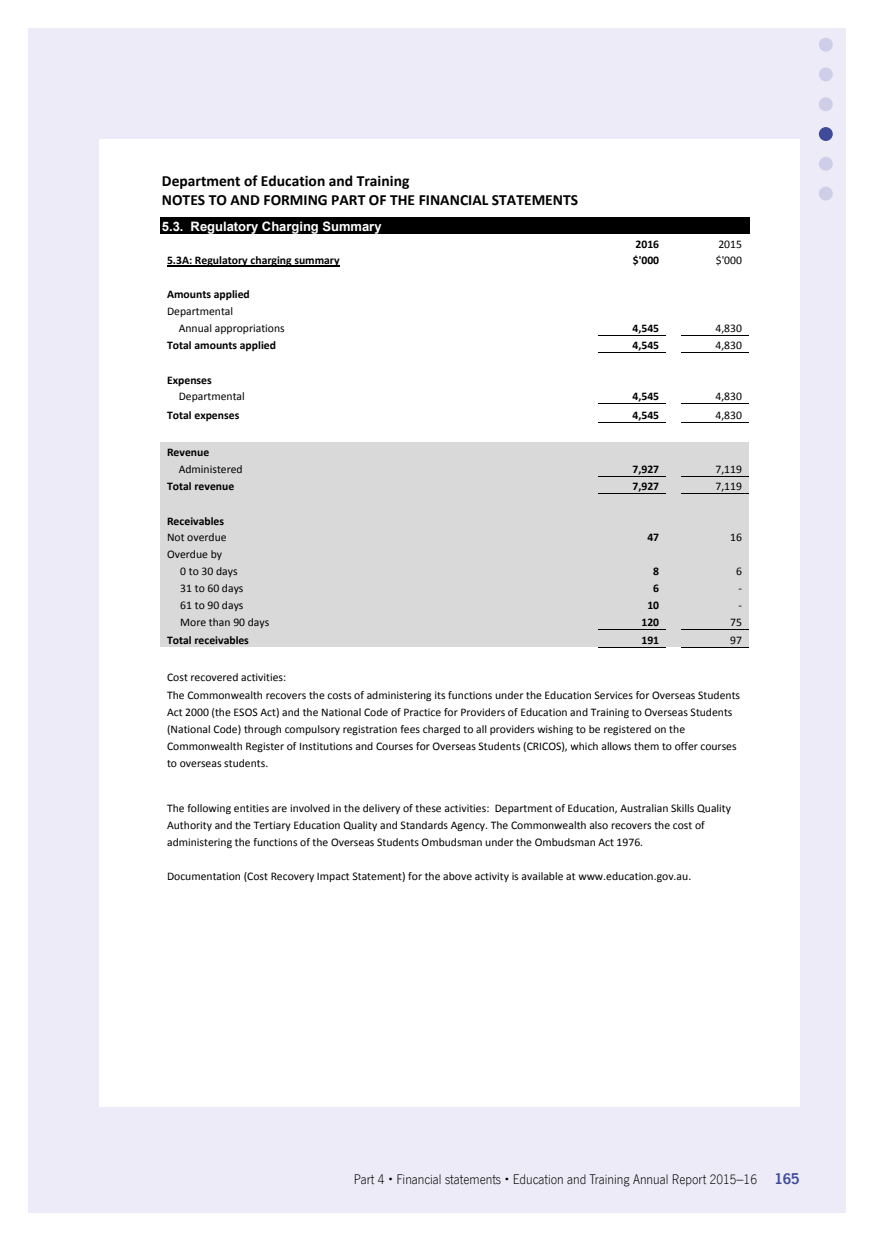
<style>
.page{position:relative;width:874px;height:1241px;background:#fff}
.page>*{position:absolute;margin:0;border:0;box-sizing:border-box;transform-origin:0 0}
.t1{font:700 15.58px/18.9px "Calibri";color:#000}
.t2{font:300 14px "News Gothic Com";color:#000}
.t3{font:700 12.95px "Arial";color:#fff}
.t4{font:11.72px/16.8px "Calibri";color:#000}
.t5{font:700 11.72px/16.8px "Calibri";color:#000}
.s1{font-weight:700}
.s2{font-weight:400}
.s3{font-weight:700;font-size:15.75px;color:#404a9a}
</style>
<div class="page">
<div style="left:0;top:2px;width:873px;height:1236px;background:#ecebf7"></div>
<div style="left:818px;top:127px;width:14px;height:14px;background:#404a9a;border-radius:50%"></div>
<div style="left:818px;top:38px;width:14px;height:14px;background:#cfcee9;border-radius:50%"></div>
<div style="left:818px;top:67px;width:14px;height:14px;background:#cfcee9;border-radius:50%"></div>
<div style="left:818px;top:97px;width:14px;height:14px;background:#cfcee9;border-radius:50%"></div>
<div style="left:818px;top:157px;width:14px;height:14px;background:#cfcee9;border-radius:50%"></div>
<div style="left:818px;top:187px;width:14px;height:13px;background:#cfcee9;border-radius:50%"></div>
<div style="left:0;top:0;width:873px;height:1240px;border:28px solid #fff"></div>
<div style="left:99px;top:139px;width:700px;height:967px;background:#fff"></div>
<div style="left:160px;top:217px;width:588px;height:17px;background:#000"></div>
<hr style="left:167px;top:265px;width:172px;height:1px;background:#000">
<hr style="left:598px;top:335px;width:67px;height:1px;background:#000">
<hr style="left:681px;top:335px;width:67px;height:1px;background:#000">
<hr style="left:598px;top:352px;width:67px;height:1px;background:#000">
<hr style="left:681px;top:352px;width:67px;height:1px;background:#000">
<hr style="left:598px;top:403px;width:67px;height:1px;background:#000">
<hr style="left:681px;top:403px;width:67px;height:1px;background:#000">
<hr style="left:598px;top:421px;width:67px;height:1px;background:#000">
<hr style="left:598px;top:423px;width:67px;height:1px;background:#000">
<hr style="left:681px;top:421px;width:67px;height:1px;background:#000">
<hr style="left:681px;top:423px;width:67px;height:1px;background:#000">
<div style="left:160px;top:442px;width:438px;height:17px;background:#d9d9d9"></div>
<div style="left:598px;top:442px;width:67px;height:17px;background:#d9d9d9"></div>
<div style="left:681px;top:442px;width:67px;height:17px;background:#d9d9d9"></div>
<div style="left:160px;top:459px;width:438px;height:17px;background:#d9d9d9"></div>
<div style="left:598px;top:459px;width:67px;height:17px;background:#d9d9d9"></div>
<div style="left:681px;top:459px;width:67px;height:17px;background:#d9d9d9"></div>
<div style="left:160px;top:476px;width:438px;height:17px;background:#d9d9d9"></div>
<div style="left:598px;top:476px;width:67px;height:17px;background:#d9d9d9"></div>
<div style="left:681px;top:476px;width:67px;height:17px;background:#d9d9d9"></div>
<hr style="left:598px;top:476px;width:67px;height:1px;background:#000">
<hr style="left:681px;top:476px;width:67px;height:1px;background:#000">
<div style="left:160px;top:494px;width:438px;height:17px;background:#d9d9d9"></div>
<div style="left:598px;top:494px;width:67px;height:17px;background:#d9d9d9"></div>
<div style="left:681px;top:494px;width:67px;height:17px;background:#d9d9d9"></div>
<hr style="left:160px;top:493px;width:438px;height:1px;background:#d9d9d9">
<hr style="left:598px;top:493px;width:67px;height:1px;background:#000">
<hr style="left:681px;top:493px;width:67px;height:1px;background:#000">
<div style="left:160px;top:511px;width:438px;height:16px;background:#d9d9d9"></div>
<div style="left:598px;top:511px;width:67px;height:16px;background:#d9d9d9"></div>
<div style="left:681px;top:511px;width:67px;height:16px;background:#d9d9d9"></div>
<div style="left:160px;top:527px;width:438px;height:17px;background:#d9d9d9"></div>
<div style="left:598px;top:527px;width:67px;height:17px;background:#d9d9d9"></div>
<div style="left:681px;top:527px;width:67px;height:17px;background:#d9d9d9"></div>
<div style="left:160px;top:544px;width:438px;height:17px;background:#d9d9d9"></div>
<div style="left:598px;top:544px;width:67px;height:17px;background:#d9d9d9"></div>
<div style="left:681px;top:544px;width:67px;height:17px;background:#d9d9d9"></div>
<div style="left:160px;top:561px;width:438px;height:17px;background:#d9d9d9"></div>
<div style="left:598px;top:561px;width:67px;height:17px;background:#d9d9d9"></div>
<div style="left:681px;top:561px;width:67px;height:17px;background:#d9d9d9"></div>
<div style="left:160px;top:578px;width:438px;height:17px;background:#d9d9d9"></div>
<div style="left:598px;top:578px;width:67px;height:17px;background:#d9d9d9"></div>
<div style="left:681px;top:578px;width:67px;height:17px;background:#d9d9d9"></div>
<div style="left:160px;top:595px;width:438px;height:17px;background:#d9d9d9"></div>
<div style="left:598px;top:595px;width:67px;height:17px;background:#d9d9d9"></div>
<div style="left:681px;top:595px;width:67px;height:17px;background:#d9d9d9"></div>
<div style="left:160px;top:612px;width:438px;height:16px;background:#d9d9d9"></div>
<div style="left:598px;top:612px;width:67px;height:16px;background:#d9d9d9"></div>
<div style="left:681px;top:612px;width:67px;height:16px;background:#d9d9d9"></div>
<div style="left:160px;top:629px;width:438px;height:17px;background:#d9d9d9"></div>
<div style="left:598px;top:629px;width:67px;height:17px;background:#d9d9d9"></div>
<div style="left:681px;top:629px;width:67px;height:17px;background:#d9d9d9"></div>
<hr style="left:160px;top:628px;width:438px;height:1px;background:#d9d9d9">
<hr style="left:598px;top:628px;width:67px;height:1px;background:#000">
<hr style="left:681px;top:628px;width:67px;height:1px;background:#000">
<hr style="left:598px;top:646px;width:67px;height:1px;background:#000">
<hr style="left:598px;top:648px;width:67px;height:1px;background:#000">
<hr style="left:681px;top:646px;width:67px;height:1px;background:#000">
<hr style="left:681px;top:648px;width:67px;height:1px;background:#000">
<svg style="left:665px;top:335px;width:16px;height:313px"></svg>
<p class="t1" style="left:162px;top:171px;width:417px">Department of Education and Training<br>NOTES TO AND FORMING PART OF THE FINANCIAL STATEMENTS</p>
<p class="t3" style="left:162px;top:218px;width:221px">5.3. Regulatory Charging Summary</p>
<p class="t5" style="left:635px;top:235px;width:25px">2016</p>
<p class="t4" style="left:718px;top:235px;width:25px">2015</p>
<p class="t5" style="left:167px;top:252px;width:174px">5.3A: Regulatory charging summary</p>
<p class="t5" style="left:632px;top:252px;width:28px">$'000</p>
<p class="t4" style="left:715px;top:252px;width:28px">$'000</p>
<p class="t5" style="left:167px;top:286px;width:84px">Amounts applied</p>
<p class="t4" style="left:167px;top:302px;width:68px">Departmental</p>
<p class="t4" style="left:179px;top:319px;width:107px">Annual appropriations</p>
<p class="t5" style="left:632px;top:319px;width:28px">4,545</p>
<p class="t4" style="left:715px;top:319px;width:28px">4,830</p>
<p class="t5" style="left:167px;top:337px;width:110px">Total amounts applied</p>
<p class="t5" style="left:632px;top:337px;width:28px">4,545</p>
<p class="t4" style="left:715px;top:337px;width:28px">4,830</p>
<p class="t4" style="left:179px;top:371px;width:68px;text-indent:-12px"><span class="s1">Expenses<br></span>Departmental</p>
<p class="t5" style="left:632px;top:388px;width:28px">4,545</p>
<p class="t4" style="left:715px;top:388px;width:28px">4,830</p>
<p class="t5" style="left:167px;top:406px;width:74px">Total expenses</p>
<p class="t5" style="left:632px;top:406px;width:28px">4,545</p>
<p class="t4" style="left:715px;top:406px;width:28px">4,830</p>
<p class="t4" style="left:179px;top:443px;width:65px;text-indent:-12px"><span class="s1">Revenue<br></span>Administered</p>
<p class="t5" style="left:632px;top:460px;width:28px">7,927</p>
<p class="t4" style="left:715px;top:460px;width:28px">7,119</p>
<p class="t5" style="left:167px;top:478px;width:69px">Total revenue</p>
<p class="t5" style="left:632px;top:478px;width:28px">7,927</p>
<p class="t4" style="left:715px;top:478px;width:28px">7,119</p>
<p class="t5" style="left:167px;top:512px;width:61px">Receivables<br><span class="s2">Not overdue</span></p>
<p class="t5" style="left:647px;top:529px;width:13px">47</p>
<p class="t4" style="left:729px;top:529px;width:13px">16</p>
<p class="t4" style="left:180px;top:546px;width:59px;text-indent:-13px">Overdue by<br>0 to 30 days</p>
<p class="t5" style="left:653px;top:562px;width:7px">8</p>
<p class="t4" style="left:735px;top:562px;width:7px">6</p>
<p class="t4" style="left:180px;top:579px;width:65px">31 to 60 days</p>
<p class="t5" style="left:653px;top:579px;width:7px">6</p>
<p class="t4" style="left:738px;top:579px;width:5px">-</p>
<p class="t4" style="left:180px;top:596px;width:65px">61 to 90 days</p>
<p class="t5" style="left:647px;top:596px;width:13px">10</p>
<p class="t4" style="left:738px;top:596px;width:5px">-</p>
<p class="t4" style="left:180px;top:613px;width:90px">More than 90 days</p>
<p class="t5" style="left:641px;top:613px;width:19px">120</p>
<p class="t4" style="left:729px;top:613px;width:13px">75</p>
<p class="t5" style="left:167px;top:631px;width:83px">Total receivables</p>
<p class="t5" style="left:641px;top:631px;width:19px">191</p>
<p class="t4" style="left:729px;top:631px;width:13px">97</p>
<p class="t4" style="left:167px;top:668px;width:574px;line-height:18.2px">Cost recovered activities:<br>The Commonwealth recovers the costs of administering its functions under the Education Services for Overseas Students</p>
<p class="t4" style="left:167px;top:703px;width:570px">Act 2000 (the ESOS Act) and the National Code of Practice for Providers of Education and Training to Overseas Students (National Code) through compulsory registration fees charged to all providers wishing to be registered on the Commonwealth Register of Institutions and Courses for Overseas Students (CRICOS), which allows them to offer courses to overseas students.</p>
<p class="t4" style="left:167px;top:799px;width:565px">The following entities are involved in the delivery of these activities: Department of Education, Australian Skills Quality<br>Authority and the Tertiary Education Quality and Standards Agency. The Commonwealth also recovers the cost of administering the functions of the Overseas Students Ombudsman under the Ombudsman Act 1976.</p>
<p class="t4" style="left:167px;top:868px;width:525px">Documentation (Cost Recovery Impact Statement) for the above activity is available at www.education.gov.au.</p>
<p class="t2" style="left:354px;top:1171px;width:447px">Part 4 Financial statements Education and Training Annual Report 2015–16 <span class="s3">165</span></p>
</div>
